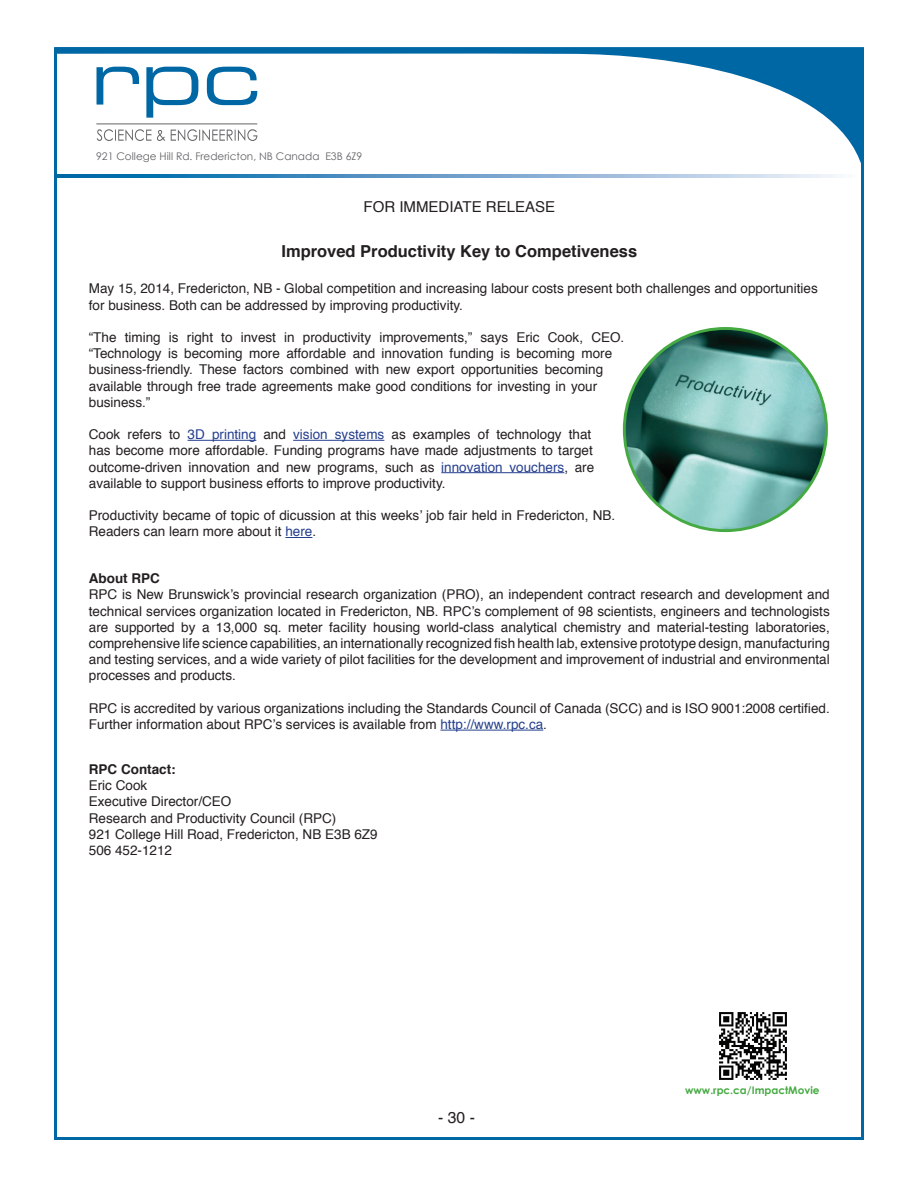
<style>
.page{position:relative;width:918px;height:1188px;background:#fff}
.page>*{position:absolute;margin:0;border:0;box-sizing:border-box;transform-origin:0 0}
.t1{font:700 16.5px "Helvetica";color:#231f20}
.t2{font:15.75px "Helvetica";color:#231f20}
.t3{font:15px "Helvetica";color:#231f20}
.t4{font:13.5px/16.2px "Helvetica";color:#231f20}
.t5{font:700 13.5px "Helvetica";color:#231f20}
.t6{font:10.5px "Century Gothic";color:#636366}
.t7{font:700 10.5px "Century Gothic";color:#46aa42}
.s1{color:#253f8e}
</style>
<div class="page">
<svg style="left:54px;top:174px;width:784px;height:3px;background:#6ba2cc"></svg>
<svg style="left:55px;top:47px;width:809px;height:121px"></svg>
<svg style="left:97px;top:67px;width:160px;height:51px"></svg>
<hr style="left:96px;top:123px;width:161px;height:1px;background:#636366">
<svg style="left:97px;top:129px;width:160px;height:12px"></svg>
<img style="left:719px;top:1012px;width:68px;height:68px">
<hr style="left:188px;top:440px;width:68px;height:1px;background:#253f8e">
<hr style="left:293px;top:440px;width:91px;height:1px;background:#253f8e">
<hr style="left:441px;top:472px;width:123px;height:1px;background:#253f8e">
<svg style="left:285px;top:537px;width:27px;height:1px"></svg>
<hr style="left:440px;top:730px;width:103px;height:1px;background:#253f8e">
<img style="left:624px;top:328px;width:202px;height:203px;border-radius:101px">
<p class="t6" style="left:96px;top:150px;width:268px">921 College Hill Rd. Fredericton, NB Canada E3B 6Z9</p>
<p class="t3" style="left:364px;top:196px;width:193px">FOR IMMEDIATE RELEASE</p>
<p class="t1" style="left:281px;top:238px;width:357px">Improved Productivity Key to Competiveness</p>
<p class="t4" style="left:89px;top:281px;width:730px">May 15, 2014, Fredericton, NB - Global competition and increasing labour costs present both challenges and opportunities for business. Both can be addressed by improving productivity.</p>
<p class="t4" style="left:89px;top:330px;width:537px">“The timing is right to invest in productivity improvements,” says Eric Cook, CEO. “Technology is becoming more affordable and innovation funding is becoming more business-friendly. These factors combined with new export opportunities becoming available through free trade agreements make good conditions for investing in your business.”</p>
<p class="t4" style="left:89px;top:427px;width:507px">Cook refers to <span class="s1">3D printing</span> and <span class="s1">vision systems</span> as examples of technology that has become more affordable. Funding programs have made adjustments to target outcome-driven innovation and new programs, such as <span class="s1">innovation vouchers</span>, are available to support business efforts to improve productivity.</p>
<p class="t4" style="left:89px;top:508px;width:528px">Productivity became of topic of dicussion at this weeks’ job fair held in Fredericton, NB.<br>Readers can learn more about it <span class="s1">here</span>.</p>
<p class="t5" style="left:89px;top:568px;width:73px">About RPC</p>
<p class="t4" style="left:89px;top:587px;width:743px;text-align:justify">RPC is New Brunswick’s provincial research organization (PRO), an independent contract research and development and technical services organization located in Fredericton, NB. RPC’s complement of 98 scientists, engineers and technologists are supported by a 13,000 sq. meter facility housing world-class analytical chemistry and material-testing laboratories, comprehensive life science capabilities, an internationally recognized fish health lab, extensive prototype design, manufacturing and testing services, and a wide variety of pilot facilities for the development and improvement of industrial and environmental processes and products.</p>
<p class="t4" style="left:89px;top:700px;width:742px">RPC is accredited by various organizations including the Standards Council of Canada (SCC) and is ISO 9001:2008 certified.<br>Further information about RPC’s services is available from <span class="s1">http://www.rpc.ca</span>.</p>
<p class="t5" style="left:89px;top:758px;width:88px">RPC Contact:</p>
<p class="t4" style="left:89px;top:778px;width:290px">Eric Cook<br>Executive Director/CEO<br>Research and Productivity Council (RPC)<br>921 College Hill Road, Fredericton, NB E3B 6Z9<br>506 452-1212</p>
<p class="t2" style="left:438px;top:1106px;width:38px">- 30 -</p>
<p class="t7" style="left:685px;top:1083px;width:136px">www.rpc.ca/ImpactMovie</p>
</div>
